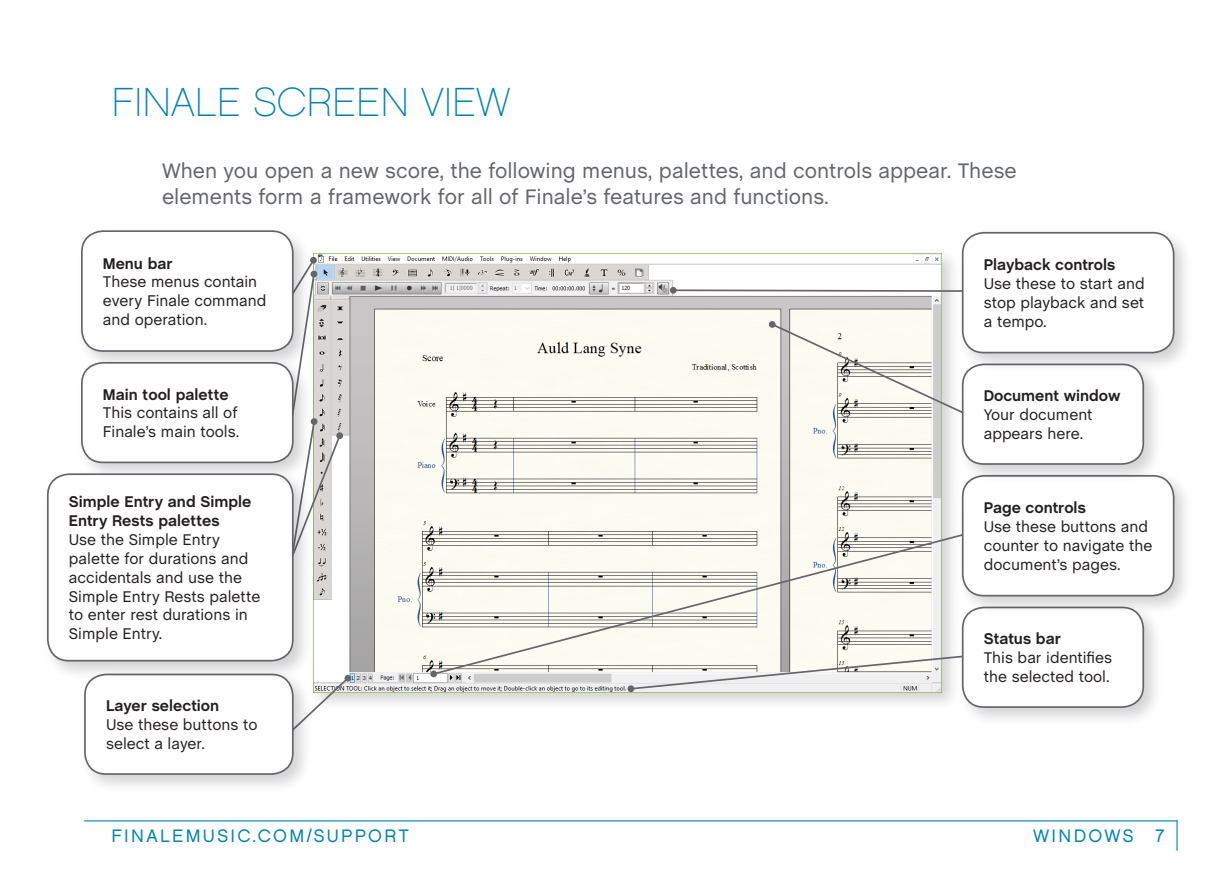
<style>
.page{position:relative;width:1215px;height:871px;background:#fff}
.page>*{position:absolute;margin:0;border:0;box-sizing:border-box;transform-origin:0 0}
.SectionHeadText{font:40.5px "Chalet Paris Nineteen Sixty";color:#0084ad}
.IntroText{font:21.38px/25.7px "Chalet";color:#63656a}
.t1{font:18px "Chalet London Nineteen Sixty";letter-spacing:.13em;color:#0084ad}
.BlurbP{font:15.75px/18.9px "Chalet";color:#231f20}
.BlurbP-2{font:700 15.75px/18.9px "Chalet";color:#231f20}
.s1{font-weight:700}
</style>
<div class="page">
<hr style="left:84px;top:820px;width:1094px;height:1px;background:#0084ad">
<hr style="left:1176px;top:820px;width:2px;height:30px;background:#0084ad">
<div style="left:308px;top:248px;width:652px;height:463px;background:#231f20;opacity:.2"></div>
<img style="left:314px;top:253px;width:627px;height:439px">
<div style="left:310px;top:257px;width:7px;height:7px;background:#696b70;border-radius:50%"></div>
<svg style="left:676px;top:289px;width:281px;height:4px"></svg>
<div style="left:670px;top:287px;width:7px;height:7px;background:#63656a;border-radius:50%"></div>
<svg style="left:770px;top:322px;width:187px;height:124px"></svg>
<div style="left:769px;top:321px;width:7px;height:7px;background:#63656a;border-radius:50%"></div>
<svg style="left:432px;top:526px;width:525px;height:150px"></svg>
<div style="left:430px;top:670px;width:7px;height:7px;background:#63656a;border-radius:50%"></div>
<svg style="left:629px;top:648px;width:328px;height:42px"></svg>
<div style="left:628px;top:685px;width:6px;height:7px;background:#63656a;border-radius:50%"></div>
<svg style="left:313px;top:676px;width:37px;height:36px"></svg>
<div style="left:344px;top:674px;width:7px;height:8px;background:#63656a;border-radius:50%"></div>
<div style="left:76px;top:225px;width:237px;height:146px;background:#231f20;opacity:.2"></div>
<div style="left:82px;top:231px;width:211px;height:120px;background:#fff;border-radius:21px"></div>
<div style="left:81px;top:230px;width:213px;height:122px;border:2px solid #63656a;border-radius:21px"></div>
<div style="left:76px;top:357px;width:237px;height:125px;background:#231f20;opacity:.2"></div>
<div style="left:82px;top:363px;width:211px;height:99px;background:#fff;border-radius:21px"></div>
<div style="left:81px;top:362px;width:213px;height:101px;border:2px solid #63656a;border-radius:21px"></div>
<div style="left:79px;top:668px;width:234px;height:126px;background:#231f20;opacity:.2"></div>
<div style="left:85px;top:674px;width:208px;height:100px;background:#fff;border-radius:21px"></div>
<div style="left:84px;top:673px;width:210px;height:102px;border:2px solid #63656a;border-radius:21px"></div>
<div style="left:957px;top:601px;width:206px;height:126px;background:#231f20;opacity:.2"></div>
<div style="left:963px;top:607px;width:180px;height:100px;background:#fff;border-radius:21px"></div>
<div style="left:962px;top:606px;width:182px;height:102px;border:2px solid #63656a;border-radius:21px"></div>
<div style="left:957px;top:470px;width:237px;height:145px;background:#231f20;opacity:.2"></div>
<div style="left:963px;top:476px;width:211px;height:119px;background:#fff;border-radius:21px"></div>
<div style="left:962px;top:475px;width:212px;height:121px;border:2px solid #63656a;border-radius:21px"></div>
<div style="left:957px;top:358px;width:206px;height:126px;background:#231f20;opacity:.2"></div>
<div style="left:963px;top:364px;width:180px;height:100px;background:#fff;border-radius:21px"></div>
<div style="left:962px;top:363px;width:182px;height:102px;border:2px solid #63656a;border-radius:21px"></div>
<div style="left:957px;top:227px;width:237px;height:145px;background:#231f20;opacity:.2"></div>
<div style="left:963px;top:233px;width:211px;height:119px;background:#fff;border-radius:21px"></div>
<div style="left:962px;top:232px;width:212px;height:121px;border:2px solid #63656a;border-radius:21px"></div>
<svg style="left:277px;top:258px;width:65px;height:314px"></svg>
<div style="left:336px;top:432px;width:7px;height:7px;background:#63656a;border-radius:50%"></div>
<div style="left:42px;top:468px;width:271px;height:213px;background:#231f20;opacity:.2"></div>
<div style="left:48px;top:474px;width:245px;height:187px;background:#fff;border-radius:21px"></div>
<div style="left:47px;top:473px;width:247px;height:188px;border:2px solid #63656a;border-radius:21px"></div>
<p class="SectionHeadText" style="left:111px;top:79px;width:401px">FINALE SCREEN VIEW</p>
<p class="IntroText" style="left:162px;top:158px;width:856px">When you open a new score, the following menus, palettes, and controls appear. These elements form a framework for all of Finale’s features and functions.</p>
<p class="BlurbP" style="left:103px;top:254px;width:165px"><span class="s1">Menu bar<br></span>These menus contain every Finale command and operation.</p>
<p class="BlurbP" style="left:103px;top:385px;width:138px"><span class="s1">Main tool palette<br></span>This contains all of<br>Finale’s main tools.</p>
<p class="BlurbP-2" style="left:69px;top:493px;width:184px">Simple Entry and Simple<br>Entry Rests palettes</p>
<p class="BlurbP" style="left:69px;top:530px;width:193px">Use the Simple Entry palette for durations and accidentals and use the<br>Simple Entry Rests palette to enter rest durations in<br>Simple Entry.</p>
<p class="BlurbP" style="left:106px;top:696px;width:153px"><span class="s1">Layer selection<br></span>Use these buttons to select a layer.</p>
<p class="BlurbP" style="left:984px;top:255px;width:163px"><span class="s1">Playback controls<br></span>Use these to start and stop playback and set a tempo.</p>
<p class="BlurbP" style="left:984px;top:386px;width:138px"><span class="s1">Document window<br></span>Your document appears here.</p>
<p class="BlurbP" style="left:984px;top:498px;width:170px"><span class="s1">Page controls<br></span>Use these buttons and counter to navigate the document’s pages.</p>
<p class="BlurbP" style="left:984px;top:629px;width:130px"><span class="s1">Status bar<br></span>This bar identifies the selected tool.</p>
<p class="t1" style="left:111px;top:824px;width:299px">FINALEMUSIC.COM/SUPPORT</p>
<p class="t1" style="left:1033px;top:825px;width:133px">WINDOWS 7</p>
</div>
